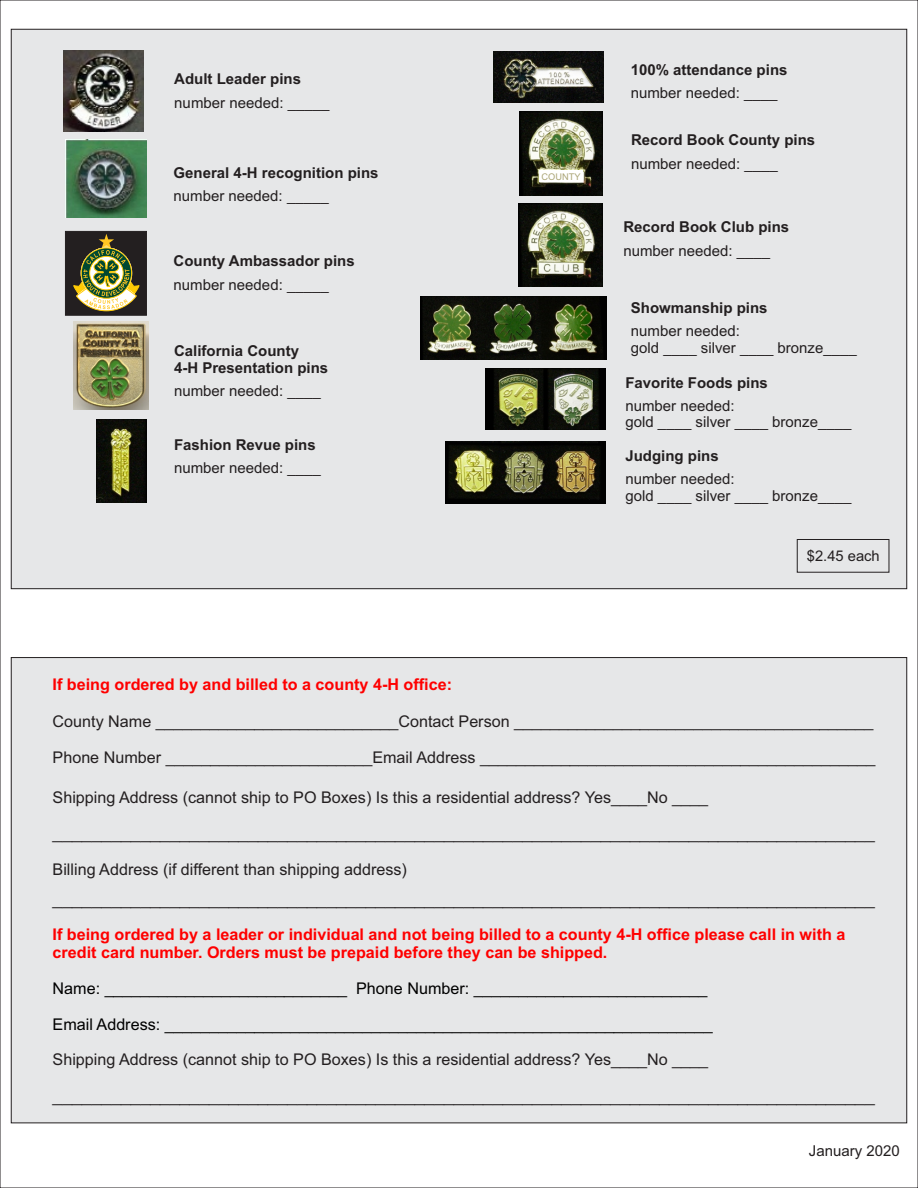
<style>
.page{position:relative;width:918px;height:1188px;background:#fff}
.page>*{position:absolute;margin:0;border:0;box-sizing:border-box;transform-origin:0 0}
.t1{font:16.2px "Arial";color:#231f20}
.t2{font:16.2px/35.5px "Arial";color:#231f20;scale:1.09 1}
.t3{font:700 16.2px/18px "Arial";color:#f00}
.t4{font:16.2px "Arial";color:#000}
.t5{font:15px/16.8px "Arial";color:#231f20}
.t6{font:700 15px/16.8px "Arial";color:#231f20}
.t7{font:14.7px "Arial";color:#231f20}
.t8{font:9.3px "Arial";color:#aaa576}
</style>
<div class="page">
<div style="left:10px;top:657px;width:898px;height:467px;background:#e6e7e8"></div>
<div style="left:10px;top:29px;width:898px;height:560px;background:#e6e7e8"></div>
<img style="left:65px;top:139px;width:81px;height:79px">
<img style="left:63px;top:50px;width:80px;height:81px">
<img style="left:494px;top:51px;width:109px;height:51px">
<img style="left:74px;top:321px;width:74px;height:89px">
<img style="left:97px;top:420px;width:49px;height:82px">
<img style="left:485px;top:369px;width:121px;height:60px">
<img style="left:445px;top:441px;width:160px;height:62px">
<img style="left:420px;top:297px;width:187px;height:62px">
<img style="left:519px;top:112px;width:83px;height:83px">
<div style="left:539px;top:170px;width:44px;height:12px;background:#fff"></div>
<img style="left:519px;top:203px;width:83px;height:84px">
<svg style="left:65px;top:231px;width:82px;height:85px;background:#5c5c3c"></svg>
<div style="left:797px;top:539px;width:92px;height:34px;border:1px solid #231f20"></div>
<p class="t6" style="left:174px;top:72px;width:128px">Adult Leader pins</p>
<p class="t5" style="left:174px;top:96px;width:157px">number needed: _____</p>
<p class="t6" style="left:174px;top:166px;width:207px">General 4-H recognition pins</p>
<p class="t5" style="left:174px;top:189px;width:157px">number needed: _____</p>
<p class="t6" style="left:174px;top:253px;width:183px">County Ambassador pins</p>
<p class="t5" style="left:174px;top:278px;width:157px">number needed: _____</p>
<p class="t6" style="left:174px;top:344px;width:156px">California County<br>4-H Presentation pins</p>
<p class="t5" style="left:174px;top:384px;width:148px">number needed: ____</p>
<p class="t6" style="left:174px;top:438px;width:143px">Fashion Revue pins</p>
<p class="t5" style="left:174px;top:461px;width:148px">number needed: ____</p>
<p class="t8" style="left:542px;top:173px;width:40px">COUNTY</p>
<p class="t6" style="left:631px;top:63px;width:158px">100% attendance pins</p>
<p class="t5" style="left:631px;top:86px;width:148px">number needed: ____</p>
<p class="t6" style="left:631px;top:133px;width:186px">Record Book County pins</p>
<p class="t5" style="left:631px;top:156px;width:148px">number needed: ____</p>
<p class="t6" style="left:623px;top:220px;width:167px">Record Book Club pins</p>
<p class="t5" style="left:623px;top:243px;width:148px">number needed: ____</p>
<p class="t6" style="left:631px;top:301px;width:138px">Showmanship pins</p>
<p class="t5" style="left:631px;top:324px;width:227px">number needed:<br>gold ____ silver ____ bronze____</p>
<p class="t6" style="left:625px;top:375px;width:144px">Favorite Foods pins</p>
<p class="t5" style="left:625px;top:398px;width:227px">number needed:<br>gold ____ silver ____ bronze____</p>
<p class="t6" style="left:625px;top:449px;width:95px">Judging pins</p>
<p class="t5" style="left:625px;top:472px;width:227px">number needed:<br>gold ____ silver ____ bronze____</p>
<p class="t7" style="left:807px;top:550px;width:74px">$2.45 each</p>
<p class="t3" style="left:53px;top:677px;width:401px">If being ordered by and billed to a county 4-H office:</p>
<p class="t1" style="left:53px;top:715px;width:822px">County Name ___________________________Contact Person ________________________________________</p>
<p class="t1" style="left:53px;top:751px;width:824px">Phone Number _______________________Email Address ____________________________________________</p>
<p class="t1" style="left:53px;top:791px;width:657px">Shipping Address (cannot ship to PO Boxes) Is this a residential address? Yes____No ____</p>
<p class="t2" style="left:53px;top:817px;width:756px">____________________________________________________________________________________<br>Billing Address (if different than shipping address)</p>
<p class="t2" style="left:53px;top:883px;width:756px">____________________________________________________________________________________</p>
<p class="t3" style="left:53px;top:927px;width:794px">If being ordered by a leader or individual and not being billed to a county 4-H office please call in with a credit card number. Orders must be prepaid before they can be shipped.</p>
<p class="t4" style="left:53px;top:983px;width:656px">Name: ___________________________ Phone Number: __________________________</p>
<p class="t4" style="left:53px;top:1019px;width:662px">Email Address: _____________________________________________________________</p>
<p class="t1" style="left:53px;top:1054px;width:657px">Shipping Address (cannot ship to PO Boxes) Is this a residential address? Yes____No ____</p>
<p class="t2" style="left:53px;top:1080px;width:756px">____________________________________________________________________________________</p>
<p class="t5" style="left:809px;top:1143px;width:92px">January 2020</p>
</div>
